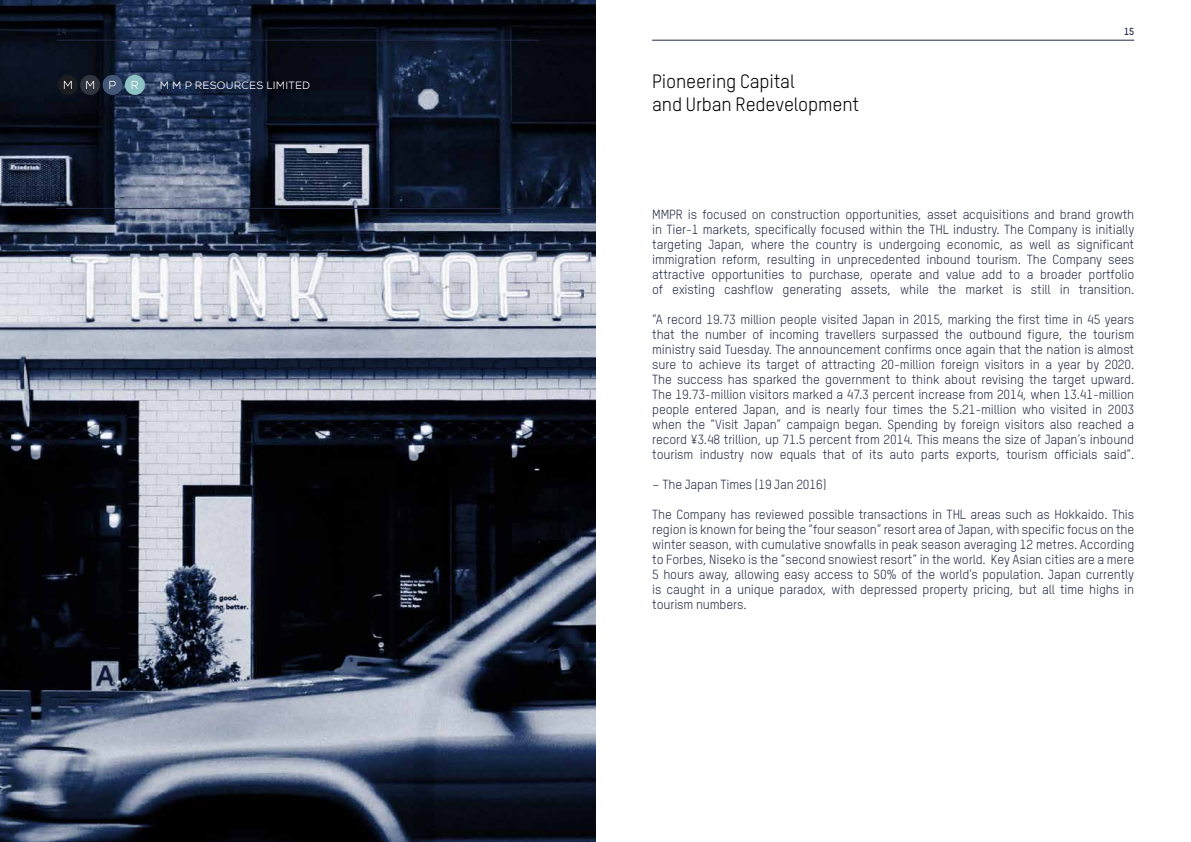
<style>
.page{position:relative;width:1191px;height:842px;background:#fff}
.page>*{position:absolute;margin:0;border:0;box-sizing:border-box;transform-origin:0 0}
.t1{font:19px/23px "TSTAR";letter-spacing:-.01em;color:#000}
.t2{font:13px/15px "TSTAR";letter-spacing:-.01em;color:#222944;text-align:justify}
.t3{font:10.6px "Nexa";letter-spacing:.02em;color:#fff}
.t4{font:700 10px "TSTAR";color:#222944}
</style>
<div class="page">
<img style="left:0;top:0;width:595px;height:842px">
<hr style="left:652px;top:40px;width:482px;height:1px;background:#222944">
<hr style="left:57px;top:40px;width:482px;height:1px;background:#222944">
<div style="left:80px;top:75px;width:20px;height:20px;background:#30343d;border-radius:50%"></div>
<svg style="left:86px;top:81px;width:8px;height:8px"></svg>
<div style="left:58px;top:75px;width:20px;height:20px;background:#1c1d21;border-radius:50%"></div>
<svg style="left:64px;top:81px;width:8px;height:8px"></svg>
<div style="left:103px;top:75px;width:20px;height:20px;background:#445777;border-radius:50%"></div>
<svg style="left:109px;top:81px;width:7px;height:8px"></svg>
<div style="left:125px;top:75px;width:20px;height:20px;background:#8dc3c5;border-radius:50%"></div>
<svg style="left:132px;top:81px;width:6px;height:8px"></svg>
<hr style="left:57px;top:208px;width:482px;height:1px;background:#222944">
<p class="t4" style="left:57px;top:25px;width:12px">14</p>
<p class="t4" style="left:1124px;top:25px;width:11px">15</p>
<h1 class="t1" style="left:652px;top:70px;width:208px">Pioneering Capital<br>and Urban Redevelopment</h1>
<p class="t3" style="left:160px;top:78px;width:152px">M M P RESOURCES LIMITED</p>
<p class="t2" style="left:652px;top:206px;width:483px">MMPR is focused on construction opportunities, asset acquisitions and brand growth in Tier-1 markets, specifically focused within the THL industry. The Company is initially targeting Japan, where the country is undergoing economic, as well as significant immigration reform, resulting in unprecedented inbound tourism. The Company sees attractive opportunities to purchase, operate and value add to a broader portfolio of existing cashflow generating assets, while the market is still in transition.</p>
<p class="t2" style="left:652px;top:312px;width:483px">“A record 19.73 million people visited Japan in 2015, marking the first time in 45 years that the number of incoming travellers surpassed the outbound figure, the tourism ministry said Tuesday. The announcement confirms once again that the nation is almost sure to achieve its target of attracting 20-million foreign visitors in a year by 2020.<br>The success has sparked the government to think about revising the target upward.<br>The 19.73-million visitors marked a 47.3 percent increase from 2014, when 13.41-million people entered Japan, and is nearly four times the 5.21-million who visited in 2003 when the “Visit Japan” campaign began. Spending by foreign visitors also reached a record ¥3.48 trillion, up 71.5 percent from 2014. This means the size of Japan’s inbound tourism industry now equals that of its auto parts exports, tourism officials said”.</p>
<p class="t2" style="left:652px;top:477px;width:176px">– The Japan Times (19 Jan 2016)</p>
<p class="t2" style="left:652px;top:507px;width:483px">The Company has reviewed possible transactions in THL areas such as Hokkaido. This region is known for being the “four season” resort area of Japan, with specific focus on the winter season, with cumulative snowfalls in peak season averaging 12 metres. According to Forbes, Niseko is the “second snowiest resort” in the world. Key Asian cities are a mere 5 hours away, allowing easy access to 50% of the world’s population. Japan currently is caught in a unique paradox, with depressed property pricing, but all time highs in tourism numbers.</p>
</div>
